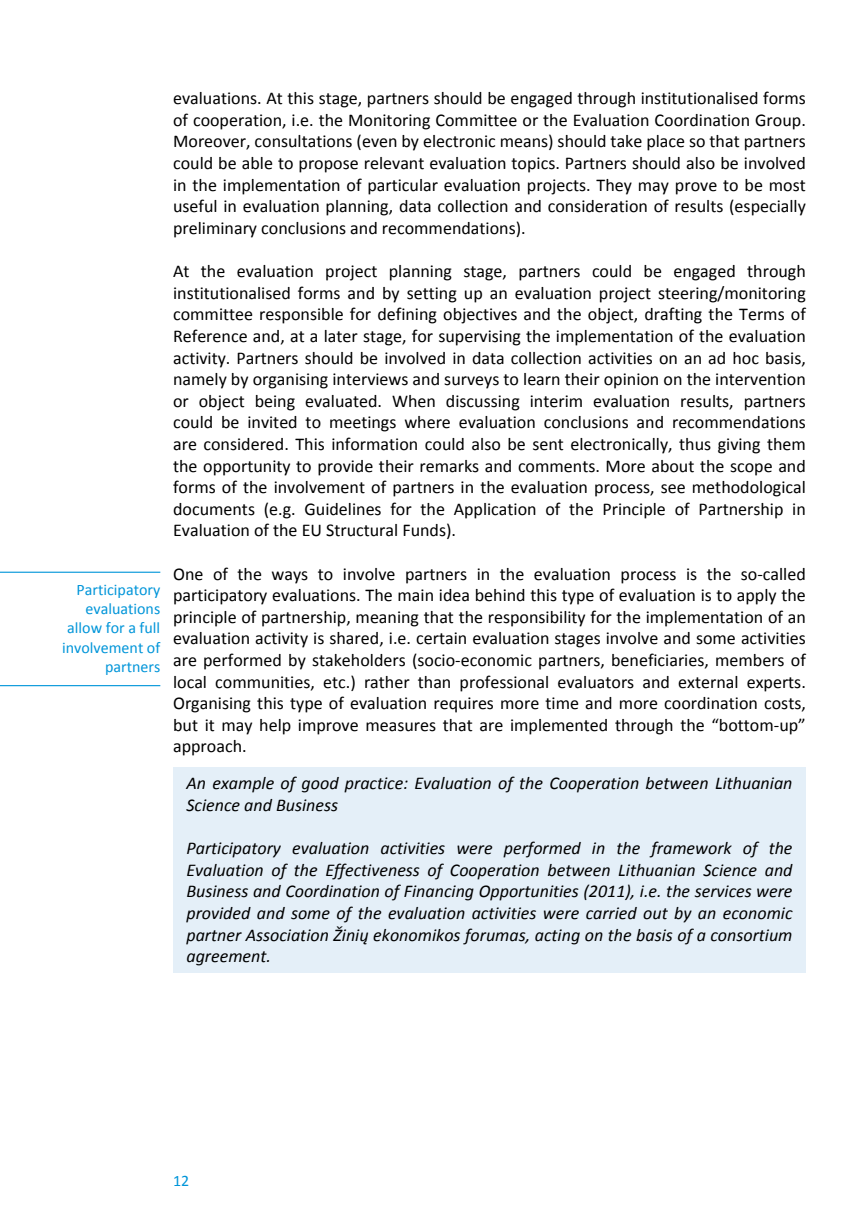
<style>
.page{position:relative;width:857px;height:1225px;background:#fff}
.page>*{position:absolute;margin:0;border:0;box-sizing:border-box;transform-origin:0 0}
.TEX{font:18px/21.6px "Calibri";color:#000;text-align:justify}
.TEX-2{font:italic 18px/21.6px "Calibri";color:#000}
.Krastinis_TEX{font:16px/19.2px "Calibri";color:#0095d9;text-align:right}
</style>
<div class="page">
<hr style="left:0;top:571px;width:160px;height:2px;background:#0095d9">
<hr style="left:0;top:685px;width:160px;height:1px;background:#0095d9">
<div style="left:173px;top:768px;width:632px;height:205px;background:#e4eff8"></div>
<p class="Krastinis_TEX" style="left:62px;top:579px;width:100px">Participatory evaluations allow for a full involvement of partners</p>
<p class="TEX" style="left:173px;top:87px;width:634px">evaluations. At this stage, partners should be engaged through institutionalised forms of cooperation, i.e. the Monitoring Committee or the Evaluation Coordination Group.<br>Moreover, consultations (even by electronic means) should take place so that partners could be able to propose relevant evaluation topics. Partners should also be involved in the implementation of particular evaluation projects. They may prove to be most useful in evaluation planning, data collection and consideration of results (especially preliminary conclusions and recommendations).</p>
<p class="TEX" style="left:173px;top:259px;width:634px">At the evaluation project planning stage, partners could be engaged through institutionalised forms and by setting up an evaluation project steering/monitoring committee responsible for defining objectives and the object, drafting the Terms of Reference and, at a later stage, for supervising the implementation of the evaluation activity. Partners should be involved in data collection activities on an ad hoc basis, namely by organising interviews and surveys to learn their opinion on the intervention or object being evaluated. When discussing interim evaluation results, partners could be invited to meetings where evaluation conclusions and recommendations are considered. This information could also be sent electronically, thus giving them the opportunity to provide their remarks and comments. More about the scope and forms of the involvement of partners in the evaluation process, see methodological documents (e.g. Guidelines for the Application of the Principle of Partnership in Evaluation of the EU Structural Funds).</p>
<p class="TEX" style="left:173px;top:562px;width:634px">One of the ways to involve partners in the evaluation process is the so-called participatory evaluations. The main idea behind this type of evaluation is to apply the principle of partnership, meaning that the responsibility for the implementation of an evaluation activity is shared, i.e. certain evaluation stages involve and some activities are performed by stakeholders (socio-economic partners, beneficiaries, members of local communities, etc.) rather than professional evaluators and external experts.<br>Organising this type of evaluation requires more time and more coordination costs, but it may help improve measures that are implemented through the “bottom-up” approach.</p>
<p class="TEX-2" style="left:186px;top:771px;width:607px">An example of good practice: Evaluation of the Cooperation between Lithuanian<br>Science and Business</p>
<p class="TEX-2" style="left:186px;top:836px;width:607px;text-align:justify">Participatory evaluation activities were performed in the framework of the Evaluation of the Effectiveness of Cooperation between Lithuanian Science and Business and Coordination of Financing Opportunities (2011), i.e. the services were provided and some of the evaluation activities were carried out by an economic partner Association Žinių ekonomikos forumas, acting on the basis of a consortium agreement.</p>
<p class="Krastinis_TEX" style="left:173px;top:1170px;width:18px">12</p>
</div>
